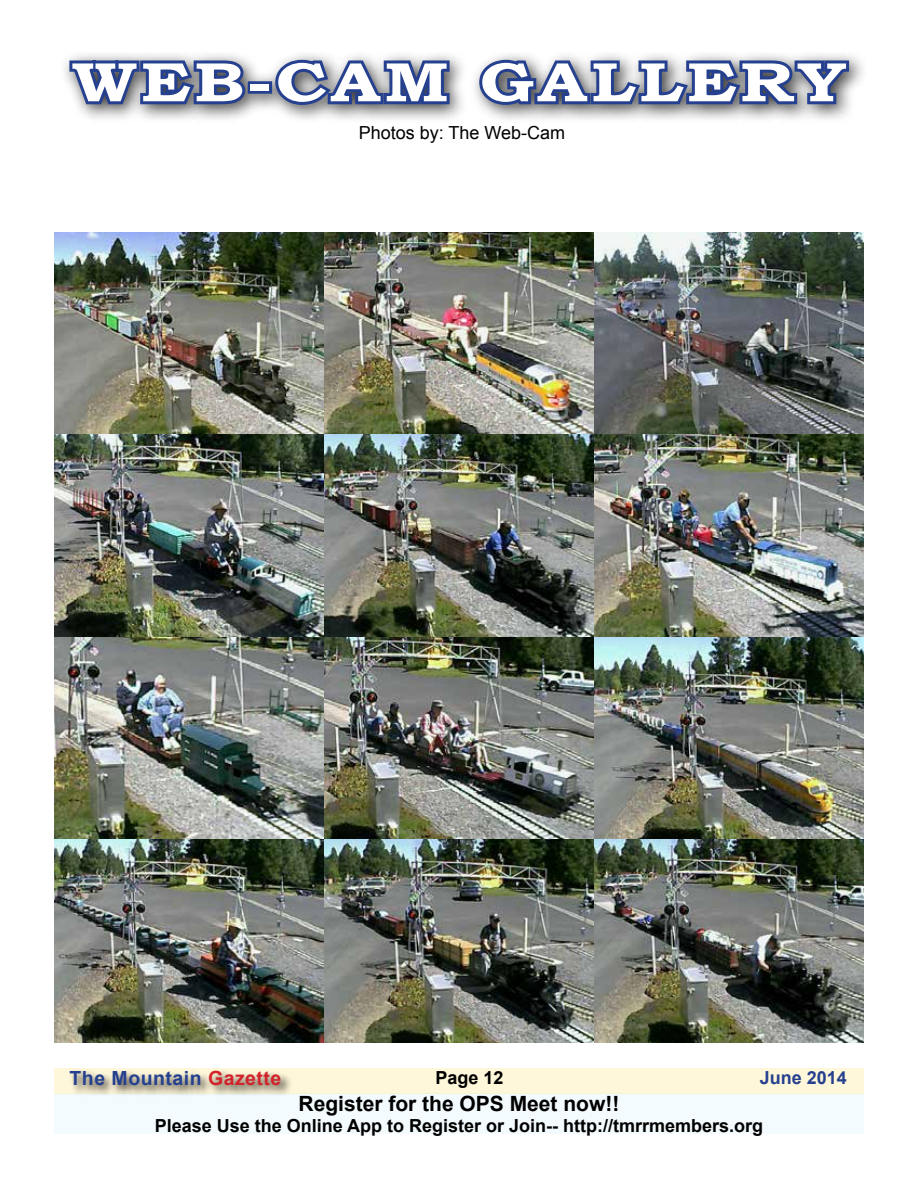
<style>
.page{position:relative;width:918px;height:1188px;background:#fff}
.page>*{position:absolute;margin:0;border:0;box-sizing:border-box;transform-origin:0 0}
.t1{font:700 55.5px "Bookman Old Style";letter-spacing:.05em;color:#fff;scale:1.25 1}
.t2{font:700 21px "Arial";color:#000}
.t3{font:700 19.5px "Arial";letter-spacing:.025em;color:#25408f}
.t4{font:700 18px "Arial";color:#000}
.t5{font:18px "Arial";color:#000}
.t6{font:700 18px "Arial";color:#25408f}
.s1{color:#d2232a}
</style>
<div class="page">
<div style="left:54px;top:1094px;width:810px;height:40px;background:#f3fbfe"></div>
<div style="left:54px;top:1068px;width:810px;height:26px;background:#fff7d9"></div>
<div style="left:68px;top:1068px;width:225px;height:29px;background:#000;opacity:.75"></div>
<div style="left:59px;top:50px;width:809px;height:74px;background:#000;opacity:.75"></div>
<svg style="left:66px;top:50px;width:184px;height:59px;background:#717ea4"></svg>
<div style="left:248px;top:81px;width:24px;height:13px;border:6px solid #25408f"></div>
<svg style="left:271px;top:50px;width:182px;height:59px"></svg>
<svg style="left:475px;top:55px;width:377px;height:54px;background:#6d7aa0"></svg>
<img style="left:54px;top:232px;width:810px;height:810px">
<h1 class="t1" style="left:72px;top:42px;width:621px">WEB-CAM GALLERY</h1>
<p class="t5" style="left:359px;top:121px;width:208px">Photos by: The Web-Cam</p>
<p class="t3" style="left:70px;top:1065px;width:213px">The Mountain <span class="s1">Gazette</span></p>
<p class="t4" style="left:435px;top:1066px;width:70px">Page 12</p>
<p class="t6" style="left:760px;top:1066px;width:89px">June 2014</p>
<p class="t2" style="left:299px;top:1089px;width:322px">Register for the OPS Meet now!!</p>
<p class="t4" style="left:155px;top:1114px;width:610px">Please Use the Online App to Register or Join-- http://tmrrmembers.org</p>
</div>
